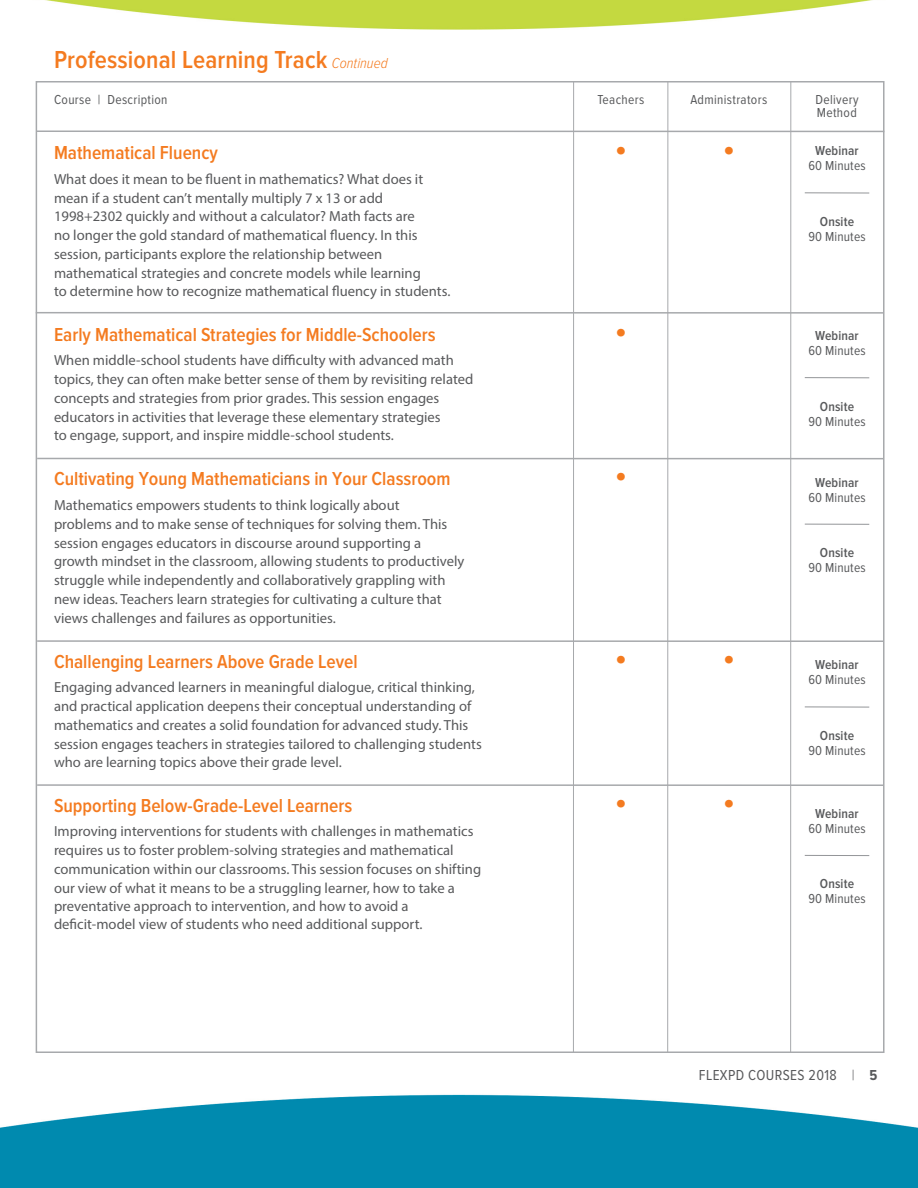
<style>
.page{position:relative;width:918px;height:1188px;background:#fff}
.page>*{position:absolute;margin:0;border:0;box-sizing:border-box;transform-origin:0 0}
.t1{font:600 34.5px "Proxima Nova Cond";color:#f47b20}
.t2{font:600 25.5px "Proxima Nova Cond";letter-spacing:.005em;color:#f47b20}
.t3{font:600 19.5px "Proxima Nova Cond";color:#f47b20}
.t4{font:15px "Proxima Nova Cond";letter-spacing:.025em;color:#58595b}
.t5{font:14.7px/18.6px "Myriad Pro";color:#58595b}
.t6{font:13.5px/13.5px "Proxima Nova Cond";letter-spacing:.01em;color:#58595b}
.t7{font:600 13.5px "Proxima Nova Cond";letter-spacing:.01em;color:#58595b}
.s1{font-weight:300;font-style:italic;font-size:15px}
.s2{font-weight:300}
.s3{font-weight:700}
</style>
<div class="page">
<img style="left:0;top:0;width:918px;height:1188px">
<hr style="left:805px;top:377px;width:64px;height:1px;background:#939598">
<hr style="left:805px;top:193px;width:64px;height:1px;background:#939598">
<hr style="left:805px;top:524px;width:64px;height:1px;background:#939598">
<hr style="left:36px;top:130px;width:848px;height:2px;background:#a7a9ac">
<hr style="left:573px;top:82px;width:1px;height:971px;background:#a7a9ac">
<hr style="left:667px;top:82px;width:1px;height:971px;background:#a7a9ac">
<hr style="left:790px;top:82px;width:1px;height:971px;background:#a7a9ac">
<hr style="left:36px;top:312px;width:848px;height:2px;background:#a7a9ac">
<hr style="left:37px;top:458px;width:847px;height:1px;background:#a7a9ac">
<hr style="left:37px;top:640px;width:847px;height:2px;background:#a7a9ac">
<hr style="left:37px;top:784px;width:847px;height:2px;background:#a7a9ac">
<hr style="left:805px;top:855px;width:64px;height:1px;background:#939598">
<hr style="left:805px;top:707px;width:64px;height:1px;background:#939598">
<h2 class="t2" style="left:54px;top:47px;width:335px">Professional Learning Track <span class="s1">Continued</span></h2>
<p class="t6" style="left:54px;top:93px;width:115px">Course | Description</p>
<p class="t6" style="left:597px;top:93px;width:48px">Teachers</p>
<p class="t6" style="left:690px;top:93px;width:78px">Administrators</p>
<p class="t6" style="left:815px;top:93px;width:45px">Delivery<br>Method</p>
<h3 class="t3" style="left:54px;top:144px;width:165px">Mathematical Fluency</h3>
<h1 class="t1" style="left:615px;top:132px;width:14px">•</h1>
<h1 class="t1" style="left:723px;top:132px;width:14px">•</h1>
<p class="t5" style="left:54px;top:169px;width:398px">What does it mean to be fluent in mathematics? What does it mean if a student can’t mentally multiply 7 x 13 or add 1998+2302 quickly and without a calculator? Math facts are<br>no longer the gold standard of mathematical fluency. In this session, participants explore the relationship between mathematical strategies and concrete models while learning<br>to determine how to recognize mathematical fluency in students.</p>
<h3 class="t3" style="left:54px;top:325px;width:383px">Early Mathematical Strategies for Middle-Schoolers</h3>
<h1 class="t1" style="left:615px;top:313px;width:14px">•</h1>
<p class="t5" style="left:54px;top:351px;width:421px">When middle-school students have difficulty with advanced math topics, they can often make better sense of them by revisiting related concepts and strategies from prior grades. This session engages educators in activities that leverage these elementary strategies<br>to engage, support, and inspire middle-school students.</p>
<h3 class="t3" style="left:54px;top:470px;width:398px">Cultivating Young Mathematicians in Your Classroom</h3>
<h1 class="t1" style="left:615px;top:458px;width:14px">•</h1>
<p class="t5" style="left:54px;top:495px;width:412px">Mathematics empowers students to think logically about<br>problems and to make sense of techniques for solving them. This session engages educators in discourse around supporting a growth mindset in the classroom, allowing students to productively struggle while independently and collaboratively grappling with new ideas. Teachers learn strategies for cultivating a culture that views challenges and failures as opportunities.</p>
<h3 class="t3" style="left:54px;top:652px;width:305px">Challenging Learners Above Grade Level</h3>
<h1 class="t1" style="left:615px;top:640px;width:14px">•</h1>
<h1 class="t1" style="left:723px;top:640px;width:14px">•</h1>
<p class="t5" style="left:54px;top:678px;width:429px">Engaging advanced learners in meaningful dialogue, critical thinking, and practical application deepens their conceptual understanding of mathematics and creates a solid foundation for advanced study. This session engages teachers in strategies tailored to challenging students who are learning topics above their grade level.</p>
<h3 class="t3" style="left:54px;top:796px;width:300px">Supporting Below-Grade-Level Learners</h3>
<h1 class="t1" style="left:615px;top:784px;width:14px">•</h1>
<h1 class="t1" style="left:723px;top:784px;width:14px">•</h1>
<p class="t5" style="left:54px;top:822px;width:429px">Improving interventions for students with challenges in mathematics requires us to foster problem-solving strategies and mathematical communication within our classrooms. This session focuses on shifting our view of what it means to be a struggling learner, how to take a preventative approach to intervention, and how to avoid a deficit-model view of students who need additional support.</p>
<p class="t7" style="left:815px;top:145px;width:45px">Webinar</p>
<p class="t6" style="left:808px;top:160px;width:59px">60 Minutes</p>
<p class="t7" style="left:820px;top:215px;width:36px">Onsite</p>
<p class="t6" style="left:808px;top:230px;width:59px">90 Minutes</p>
<p class="t7" style="left:815px;top:330px;width:45px">Webinar</p>
<p class="t6" style="left:808px;top:345px;width:59px">60 Minutes</p>
<p class="t7" style="left:820px;top:400px;width:36px">Onsite</p>
<p class="t6" style="left:808px;top:415px;width:59px">90 Minutes</p>
<p class="t7" style="left:815px;top:476px;width:45px">Webinar</p>
<p class="t6" style="left:808px;top:491px;width:59px">60 Minutes</p>
<p class="t7" style="left:820px;top:547px;width:36px">Onsite</p>
<p class="t6" style="left:808px;top:562px;width:59px">90 Minutes</p>
<p class="t7" style="left:815px;top:659px;width:45px">Webinar</p>
<p class="t6" style="left:808px;top:674px;width:59px">60 Minutes</p>
<p class="t7" style="left:820px;top:729px;width:36px">Onsite</p>
<p class="t6" style="left:808px;top:744px;width:59px">90 Minutes</p>
<p class="t7" style="left:815px;top:807px;width:45px">Webinar</p>
<p class="t6" style="left:808px;top:822px;width:59px">60 Minutes</p>
<p class="t7" style="left:820px;top:878px;width:36px">Onsite</p>
<p class="t6" style="left:808px;top:893px;width:59px">90 Minutes</p>
<p class="t4" style="left:699px;top:1068px;width:180px">FLEXPD COURSES 2018 <span class="s2">|</span> <span class="s3">5</span></p>
</div>
